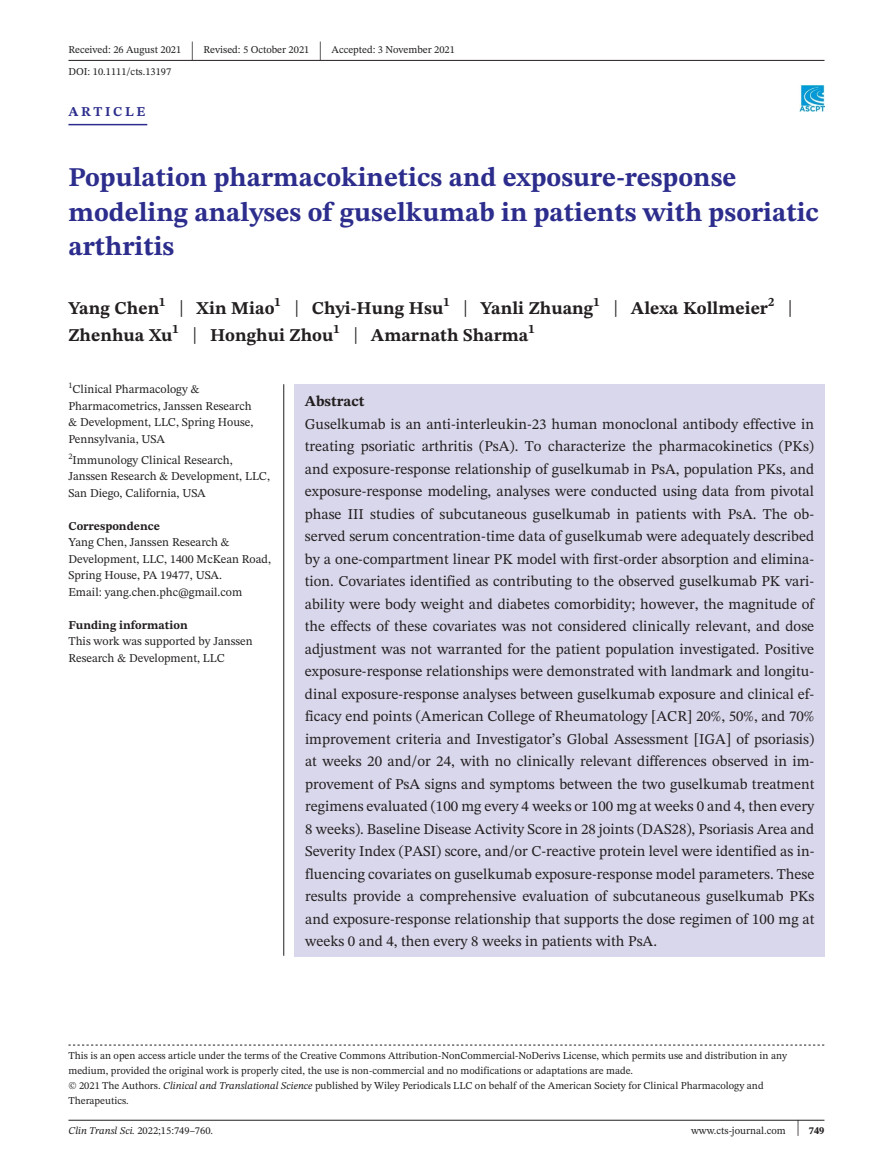
<style>
.page{position:relative;width:893px;height:1174px;background:#fff}
.page>*{position:absolute;margin:0;border:0;box-sizing:border-box;transform-origin:0 0}
.t1{font:700 27px/34.5px "STIX Two Text";color:#2c2d8c}
.t2{font:25.65px "STIX Two Text";color:#231f20;scale:.49 1}
.t3{font:700 18px/27px "STIX Two Text";color:#231f20}
.t4{font:15px/22.5px "STIX Two Text";color:#231f20;text-align:justify}
.t5{font:700 15px "STIX Two Text";color:#231f20}
.t6{font:700 13.5px "STIX Two Text";letter-spacing:.2em;color:#2c2d8c}
.t7{font:12px/16.5px "STIX Two Text";color:#231f20}
.t8{font:700 12px "STIX Two Text";color:#231f20}
.t9{font:10.5px/15px "STIX Two Text";color:#231f20}
.s1{font-weight:400;font-size:23.4px}
.s2{font-style:italic}
.s3{font-size:22.2px}
.s4{font-weight:700}
</style>
<div class="page">
<hr style="left:68px;top:1119px;width:756px;height:1px;background:#231f20">
<img style="left:799px;top:85px;width:25px;height:26px">
<hr style="left:68px;top:60px;width:756px;height:1px;background:#231f20">
<hr style="left:68px;top:124px;width:79px;height:1px;background:#2c2d8c">
<div style="left:294px;top:384px;width:530px;height:573px;background:#d9d7eb"></div>
<hr style="left:283px;top:384px;width:1px;height:571px;background:#231f20">
<svg style="left:68px;top:1044px;width:756px;height:1px"></svg>
<p class="t9" style="left:68px;top:42px;width:114px">Received: 26 August 2021</p>
<h2 class="t2" style="left:191px;top:32px;width:8px">|</h2>
<p class="t9" style="left:203px;top:42px;width:107px">Revised: 5 October 2021</p>
<h2 class="t2" style="left:319px;top:32px;width:8px">|</h2>
<p class="t9" style="left:332px;top:42px;width:125px">Accepted: 3 November 2021</p>
<p class="t9" style="left:68px;top:64px;width:104px">DOI: 10.1111/cts.13197</p>
<p class="t6" style="left:68px;top:101px;width:79px">ARTICLE</p>
<h1 class="t1" style="left:68px;top:161px;width:752px">Population pharmacokinetics and exposure-response modeling analyses of guselkumab in patients with psoriatic arthritis</h1>
<p class="t3" style="left:68px;top:295px;width:726px">Yang Chen<sup>1</sup> <span class="s1">|</span> Xin Miao<sup>1</sup> <span class="s1">|</span> Chyi-Hung Hsu<sup>1</sup> <span class="s1">|</span> Yanli Zhuang<sup>1</sup> <span class="s1">|</span> Alexa Kollmeier<sup>2</sup> <span class="s1">|<br></span>Zhenhua Xu<sup>1</sup> <span class="s1">|</span> Honghui Zhou<sup>1</sup> <span class="s1">|</span> Amarnath Sharma<sup>1</sup></p>
<p class="t7" style="left:68px;top:381px;width:187px"><sup>1</sup>Clinical Pharmacology &amp;<br>Pharmacometrics, Janssen Research &amp; Development, LLC, Spring House,<br>Pennsylvania, USA</p>
<p class="t7" style="left:68px;top:451px;width:203px"><sup>2</sup>Immunology Clinical Research,<br>Janssen Research &amp; Development, LLC,<br>San Diego, California, USA</p>
<p class="t8" style="left:68px;top:517px;width:93px">Correspondence</p>
<p class="t7" style="left:68px;top:534px;width:204px">Yang Chen, Janssen Research &amp;<br>Development, LLC, 1400 McKean Road,<br>Spring House, PA 19477, USA.<br>Email: yang.chen.phc@gmail.com</p>
<p class="t8" style="left:68px;top:616px;width:121px">Funding information</p>
<p class="t7" style="left:68px;top:633px;width:186px">This work was supported by Janssen<br>Research &amp; Development, LLC</p>
<p class="t5" style="left:305px;top:390px;width:61px">Abstract</p>
<p class="t4" style="left:305px;top:412px;width:511px">Guselkumab is an anti-interleukin-23 human monoclonal antibody effective in treating psoriatic arthritis (PsA). To characterize the pharmacokinetics (PKs) and exposure-response relationship of guselkumab in PsA, population PKs, and exposure-response modeling, analyses were conducted using data from pivotal phase III studies of subcutaneous guselkumab in patients with PsA. The ob&shy;served serum concentration-time data of guselkumab were adequately described by a one-compartment linear PK model with first-order absorption and elimina&shy;tion. Covariates identified as contributing to the observed guselkumab PK vari&shy;ability were body weight and diabetes comorbidity; however, the magnitude of the effects of these covariates was not considered clinically relevant, and dose adjustment was not warranted for the patient population investigated. Positive exposure-response relationships were demonstrated with landmark and longitu&shy;dinal exposure-response analyses between guselkumab exposure and clinical ef&shy;ficacy end points (American College of Rheumatology [ACR] 20%, 50%, and 70% improvement criteria and Investigator’s Global Assessment [IGA] of psoriasis) at weeks 20 and/or 24, with no clinically relevant differences observed in im&shy;provement of PsA signs and symptoms between the two guselkumab treatment regimens evaluated (100 mg every 4 weeks or 100 mg at weeks 0 and 4, then every 8 weeks). Baseline Disease Activity Score in 28 joints (DAS28), Psoriasis Area and Severity Index (PASI) score, and/or C-reactive protein level were identified as in&shy;fluencing covariates on guselkumab exposure-response model parameters. These results provide a comprehensive evaluation of subcutaneous guselkumab PKs and exposure-response relationship that supports the dose regimen of 100 mg at weeks 0 and 4, then every 8 weeks in patients with PsA.</p>
<p class="t9" style="left:68px;top:1048px;width:720px">This is an open access article under the terms of the Creative Commons Attribution-NonCommercial-NoDerivs License, which permits use and distribution in any medium, provided the original work is properly cited, the use is non-commercial and no modifications or adaptations are made.<br>© 2021 The Authors. <span class="s2">Clinical and Translational Science</span> published by Wiley Periodicals LLC on behalf of the American Society for Clinical Pharmacology and Therapeutics.</p>
<p class="t9" style="left:68px;top:1123px;width:146px"><span class="s2">Clin Transl Sci.</span> 2022;15:749–760.</p>
<p class="t9" style="left:691px;top:1123px;width:135px">www.cts-journal.com <span class="s3">|</span> <span class="s4">749</span></p>
</div>
